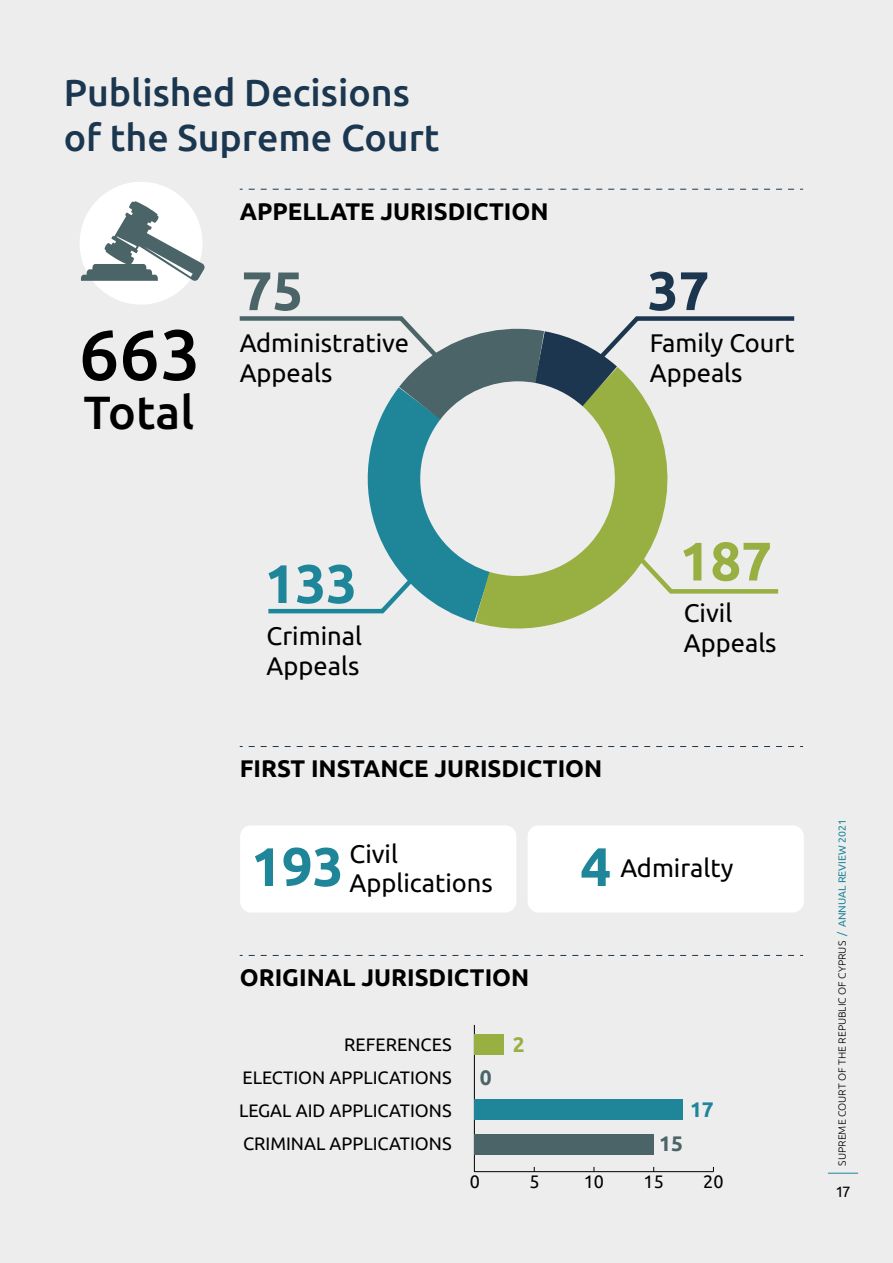
<style>
.page{position:relative;width:893px;height:1263px;background:#ededee}
.page>*{position:absolute;margin:0;border:0;box-sizing:border-box;transform-origin:0 0}
.t1{font:500 71.1px "Ubuntu";color:#000}
.t2{font:700 54.3px "Ubuntu";color:#98af41}
.t3{font:700 54.3px "Ubuntu";color:#1f869a}
.t4{font:700 54.3px "Ubuntu";color:#1b364e}
.t5{font:700 54.3px "Ubuntu";color:#4a6467}
.t6{font:500 46.5px "Ubuntu";color:#000}
.t7{font:500 37.5px/45px "Ubuntu";color:#1b364f}
.t8{font:25.5px/30.6px "Ubuntu";color:#000}
.t9{font:700 24px "Ubuntu";color:#000}
.t10{font:700 21px "Ubuntu";color:#4a6467}
.t11{font:700 21px "Ubuntu";color:#1f869a}
.t12{font:700 21px "Ubuntu";color:#98af41}
.t13{font:18px/33px "Ubuntu";color:#000;text-align:justify}
.t14{font:15px "Ubuntu";color:#000}
.t15{font:300 10.5px "Ubuntu";color:#000}
.s1{font-weight:700;font-size:54.3px;color:#1f869a}
.s2{font-weight:400;color:#1f869a}
</style>
<div class="page">
<hr style="left:828px;top:1173px;width:30px;height:1px;background:#1f869a">
<div style="left:80px;top:182px;width:122px;height:123px;background:#fff;border-radius:50%"></div>
<svg style="left:249px;top:189px;width:554px;height:1px"></svg>
<svg style="left:367px;top:477px;width:50px;height:88px"></svg>
<svg style="left:417px;top:460px;width:238px;height:169px"></svg>
<svg style="left:367px;top:334px;width:234px;height:143px"></svg>
<svg style="left:479px;top:316px;width:316px;height:144px"></svg>
<svg style="left:628px;top:545px;width:151px;height:51px"></svg>
<svg style="left:239px;top:316px;width:205px;height:48px"></svg>
<svg style="left:268px;top:565px;width:158px;height:51px"></svg>
<hr style="left:474px;top:1025px;width:1px;height:147px;background:#000">
<hr style="left:474px;top:1171px;width:239px;height:1px;background:#000">
<div style="left:474px;top:1034px;width:30px;height:21px;background:#98af41"></div>
<div style="left:474px;top:1099px;width:209px;height:21px;background:#1f869a"></div>
<div style="left:474px;top:1134px;width:180px;height:20px;background:#4a6467"></div>
<svg style="left:81px;top:201px;width:124px;height:80px"></svg>
<svg style="left:249px;top:746px;width:554px;height:1px"></svg>
<svg style="left:249px;top:955px;width:554px;height:1px"></svg>
<div style="left:240px;top:825px;width:276px;height:87px;background:#fff;border-radius:11px"></div>
<div style="left:528px;top:825px;width:276px;height:87px;background:#fff;border-radius:11px"></div>
<h3 class="t7" style="left:64px;top:72px;width:377px">Published Decisions of the Supreme Court</h3>
<h1 class="t1" style="left:79px;top:325px;width:123px">663</h1>
<h3 class="t6" style="left:84px;top:392px;width:112px">Total</h3>
<p class="t9" style="left:240px;top:197px;width:310px">APPELLATE JURISDICTION</p>
<h2 class="t5" style="left:242px;top:260px;width:63px">75</h2>
<p class="t8" style="left:240px;top:328px;width:171px">Administrative<br>Appeals</p>
<h2 class="t4" style="left:648px;top:260px;width:63px">37</h2>
<p class="t8" style="left:650px;top:328px;width:146px">Family Court<br>Appeals</p>
<h2 class="t3" style="left:265px;top:552px;width:94px">133</h2>
<p class="t8" style="left:267px;top:621px;width:97px">Criminal<br>Appeals</p>
<p class="t9" style="left:240px;top:755px;width:364px">FIRST INSTANCE JURISDICTION</p>
<h2 class="t2" style="left:680px;top:530px;width:94px">187</h2>
<p class="t8" style="left:684px;top:598px;width:94px">Civil<br>Appeals</p>
<p class="t8" style="left:251px;top:840px;width:243px;line-height:28.5px;text-align:center">Civil<br><sup>193</sup> Applications</p>
<p class="t8" style="left:580px;top:853px;width:154px"><span class="s1">4</span> Admiralty</p>
<p class="t9" style="left:240px;top:964px;width:291px">ORIGINAL JURISDICTION</p>
<p class="t13" style="left:239px;top:1028px;width:214px;text-indent:105px">REFERENCES ELECTION APPLICATIONS LEGAL AID APPLICATIONS CRIMINAL APPLICATIONS</p>
<p class="t10" style="left:480px;top:1065px;width:13px">0</p>
<p class="t12" style="left:513px;top:1032px;width:13px">2</p>
<p class="t10" style="left:659px;top:1131px;width:25px">15</p>
<p class="t11" style="left:690px;top:1098px;width:25px">17</p>
<p class="t13" style="left:470px;top:1165px;width:12px">0</p>
<p class="t13" style="left:529px;top:1165px;width:12px">5</p>
<p class="t13" style="left:584px;top:1165px;width:22px">10</p>
<p class="t13" style="left:644px;top:1165px;width:22px">15</p>
<p class="t13" style="left:703px;top:1165px;width:22px">20</p>
<p class="t15" style="left:836px;top:1166px;width:348px;rotate:-90deg">SUPREME COURT OF THE REPUBLIC OF CYPRUS <span class="s2">/ ANNUAL REVIEW 2021</span></p>
<p class="t14" style="left:835px;top:1182px;width:17px">17</p>
</div>
